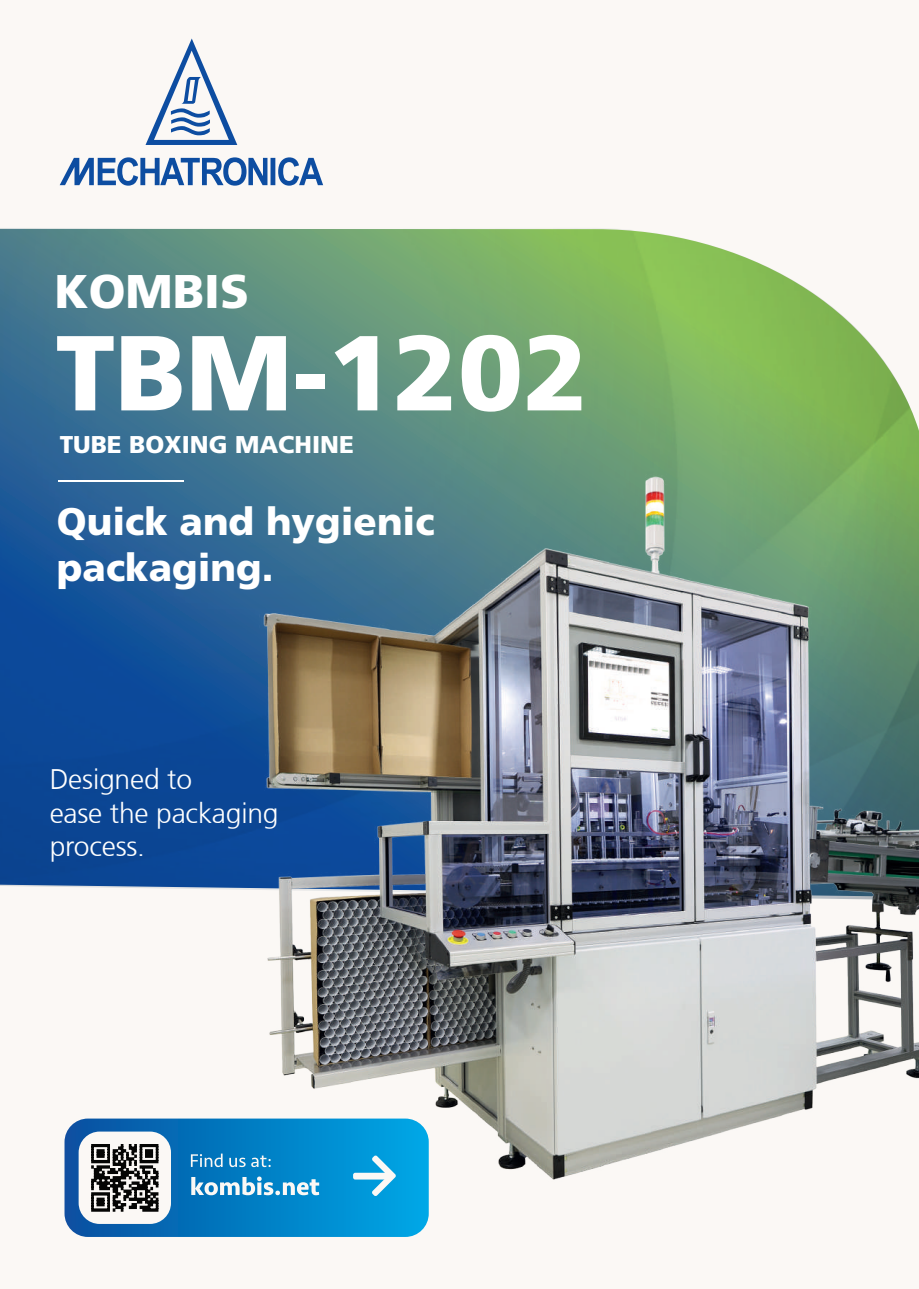
<style>
.page{position:relative;width:919px;height:1289px;background:#fff}
.page>*{position:absolute;margin:0;border:0;box-sizing:border-box;transform-origin:0 0}
.t1{font:800 106.35px "Articulate";color:#fff}
.t2{font:800 47.25px "Articulate";color:#fff}
.t3{font:800 38.4px/46px "Articulate";color:#fff}
.t4{font:300 28.2px/33.9px "Articulate";letter-spacing:-.005em;color:#fff}
.t5{font:800 24.3px "Articulate";color:#fff}
</style>
<div class="page">
<div style="left:0;top:0;width:918px;height:1288px;background:#fbf8f5"></div>
<img style="left:0;top:228px;width:918px;height:661px">
<svg style="left:64px;top:1118px;width:364px;height:118px"></svg>
<hr style="left:58px;top:480px;width:126px;height:2px;background:#fff">
<svg style="left:60px;top:157px;width:263px;height:29px"></svg>
<svg style="left:145px;top:38px;width:92px;height:107px"></svg>
<img style="left:224px;top:462px;width:694px;height:753px">
<h2 class="t2" style="left:55px;top:262px;width:196px">KOMBIS</h2>
<h1 class="t1" style="left:56px;top:309px;width:534px">TBM-1202</h1>
<p class="t5" style="left:60px;top:430px;width:296px">TUBE BOXING MACHINE</p>
<h3 class="t3" style="left:57px;top:498px;width:379px">Quick and hygienic packaging.</h3>
<p class="t4" style="left:50px;top:761px;width:230px">Designed to<br>ease the packaging process.</p>
</div>
